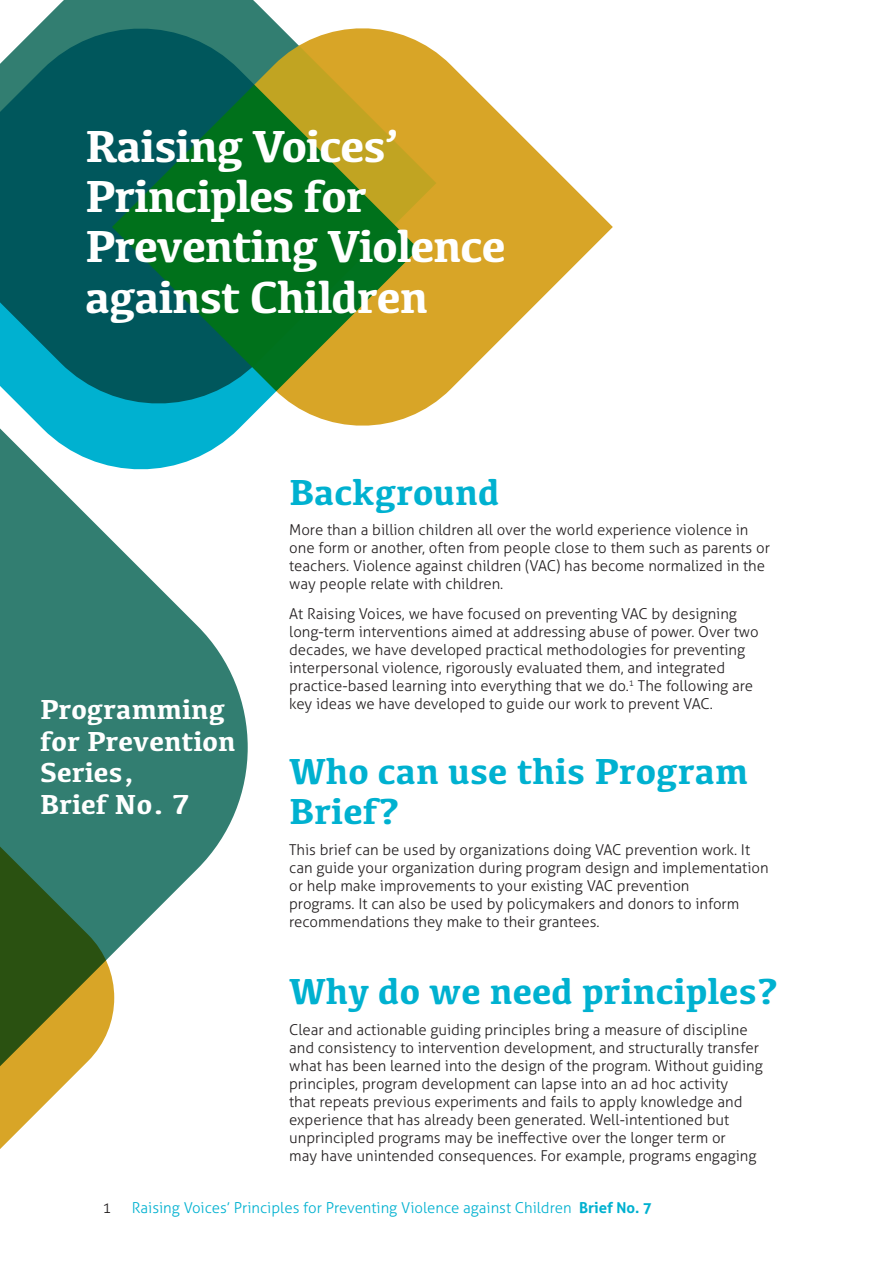
<style>
.page{position:relative;width:893px;height:1263px;background:#fff}
.page>*{position:absolute;margin:0;border:0;box-sizing:border-box;transform-origin:0 0}
.t1{font:700 46.5px/50.2px "Kefa";letter-spacing:-.025em;color:#fff}
.t2{font:700 37.5px/40.5px "Kefa";color:#00b1d0}
.t3{font:700 28.5px/31.5px "Kefa";color:#fff}
.No_Spacing{font:300 15px/18px "Aller";color:#231f20}
.t4{font:300 15px "Aller";color:#00b1d0}
.s1{font-weight:700}
</style>
<div class="page">
<svg style="left:419px;top:52px;width:194px;height:360px"></svg>
<svg style="left:40px;top:0;width:396px;height:405px"></svg>
<svg style="left:0;top:24px;width:419px;height:402px;background:#367948"></svg>
<svg style="left:0;top:403px;width:248px;height:600px;fill:#327e71"></svg>
<svg style="left:0;top:819px;width:114px;height:330px"></svg>
<p class="t1" style="left:85px;top:119px;width:422px">Raising Voices’<br>Principles for<br>Preventing Violence against Children</p>
<p class="t3" style="left:40px;top:692px;width:197px">Programming for Prevention<br>Series,<br>Brief No. 7</p>
<p class="t2" style="left:289px;top:470px;width:212px">Background</p>
<p class="No_Spacing" style="left:289px;top:521px;width:482px">More than a billion children all over the world experience violence in one form or another, often from people close to them such as parents or teachers. Violence against children (VAC) has become normalized in the way people relate with children.</p>
<p class="No_Spacing" style="left:289px;top:605px;width:471px">At Raising Voices, we have focused on preventing VAC by designing long-term interventions aimed at addressing abuse of power. Over two decades, we have developed practical methodologies for preventing interpersonal violence, rigorously evaluated them, and integrated practice-based learning into everything that we do.<sup>1</sup> The following are key ideas we have developed to guide our work to prevent VAC.</p>
<p class="t2" style="left:289px;top:749px;width:461px">Who can use this Program<br>Brief?</p>
<p class="No_Spacing" style="left:289px;top:841px;width:481px">This brief can be used by organizations doing VAC prevention work. It can guide your organization during program design and implementation or help make improvements to your existing VAC prevention<br>programs. It can also be used by policymakers and donors to inform recommendations they make to their grantees.</p>
<p class="t2" style="left:289px;top:969px;width:490px">Why do we need principles?</p>
<p class="No_Spacing" style="left:289px;top:1020px;width:475px">Clear and actionable guiding principles bring a measure of discipline and consistency to intervention development, and structurally transfer what has been learned into the design of the program. Without guiding principles, program development can lapse into an ad hoc activity<br>that repeats previous experiments and fails to apply knowledge and experience that has already been generated. Well-intentioned but unprincipled programs may be ineffective over the longer term or<br>may have unintended consequences. For example, programs engaging</p>
<p class="No_Spacing" style="left:103px;top:1198px;width:10px">1</p>
<p class="t4" style="left:132px;top:1198px;width:522px">Raising Voices’ Principles for Preventing Violence against Children <span class="s1">Brief No. 7</span></p>
</div>
